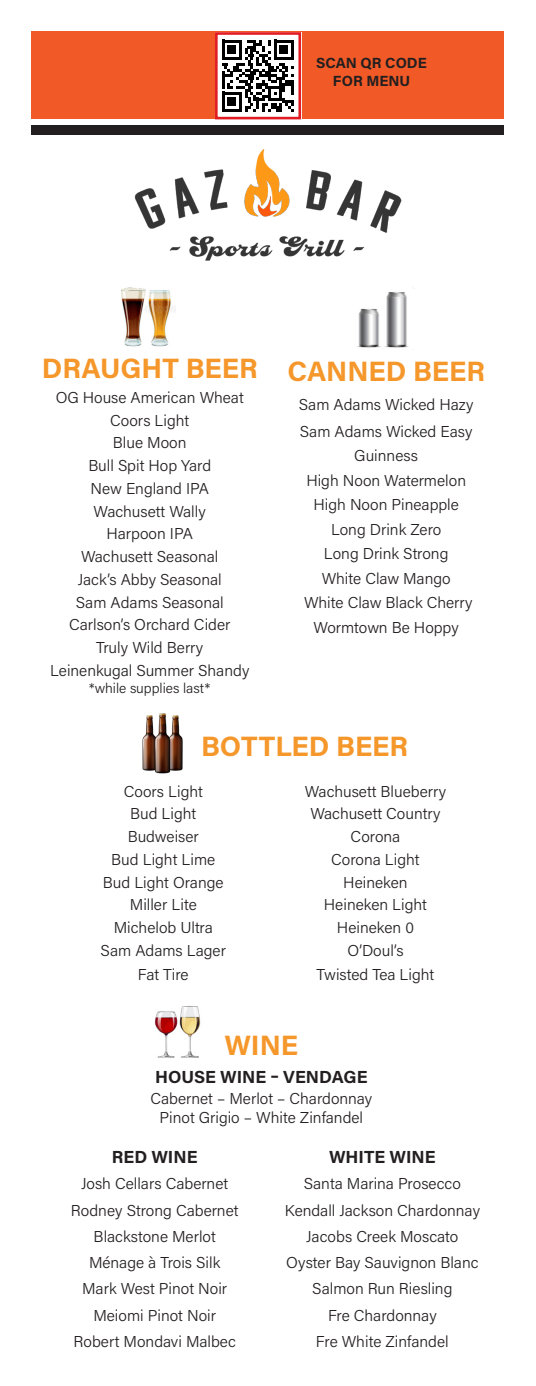
<style>
.page{position:relative;width:536px;height:1386px;background:#fff}
.page>*{position:absolute;margin:0;border:0;box-sizing:border-box;transform-origin:0 0}
.t1{font:700 28px "Acumin Pro";letter-spacing:-.005em;color:#f5972a}
.t2{font:700 17.5px "Acumin Pro";color:#231f20}
.t3{font:300 15.75px/18.9px "Acumin Pro";color:#231f20;text-align:center}
.t4{font:700 14.7px "Acumin Pro";color:#231f20}
.t5{font:300 14px "Acumin Pro";color:#231f20}
</style>
<div class="page">
<img style="left:142px;top:713px;width:41px;height:60px">
<img style="left:122px;top:287px;width:53px;height:60px">
<img style="left:357px;top:292px;width:52px;height:56px">
<img style="left:155px;top:1006px;width:46px;height:52px">
<div style="left:32px;top:32px;width:472px;height:87px;background:#f15a26"></div>
<div style="left:32px;top:125px;width:472px;height:10px;background:#231f20"></div>
<svg style="left:219px;top:36px;width:78px;height:79px;background:#8c8c8c"></svg>
<div style="left:215px;top:32px;width:86px;height:87px;border:3px solid #e11c23"></div>
<img style="left:134px;top:149px;width:268px;height:112px">
<p class="t4" style="left:316px;top:52px;width:112px">SCAN QR CODE</p>
<p class="t4" style="left:333px;top:71px;width:79px">FOR MENU</p>
<p class="t1" style="left:42px;top:349px;width:217px">DRAUGHT BEER</p>
<p class="t3" style="left:56px;top:387px;width:189px">OG House American Wheat</p>
<p class="t3" style="left:110px;top:410px;width:81px">Coors Light</p>
<p class="t3" style="left:113px;top:433px;width:75px">Blue Moon</p>
<p class="t3" style="left:88px;top:456px;width:124px">Bull Spit Hop Yard</p>
<p class="t3" style="left:90px;top:478px;width:120px">New England IPA</p>
<p class="t3" style="left:94px;top:501px;width:114px">Wachusett Wally</p>
<p class="t3" style="left:106px;top:524px;width:88px">Harpoon IPA</p>
<p class="t3" style="left:81px;top:547px;width:139px">Wachusett Seasonal</p>
<p class="t3" style="left:78px;top:569px;width:145px">Jack’s Abby Seasonal</p>
<p class="t3" style="left:76px;top:592px;width:149px">Sam Adams Seasonal</p>
<p class="t3" style="left:69px;top:615px;width:163px">Carlson’s Orchard Cider</p>
<p class="t3" style="left:96px;top:638px;width:108px">Truly Wild Berry</p>
<p class="t3" style="left:50px;top:660px;width:201px">Leinenkugal Summer Shandy</p>
<p class="t5" style="left:89px;top:679px;width:122px">*while supplies last*</p>
<p class="t1" style="left:287px;top:351px;width:199px">CANNED BEER</p>
<p class="t3" style="left:299px;top:395px;width:176px">Sam Adams Wicked Hazy</p>
<p class="t3" style="left:300px;top:421px;width:174px">Sam Adams Wicked Easy</p>
<p class="t3" style="left:354px;top:445px;width:65px">Guinness</p>
<p class="t3" style="left:306px;top:470px;width:161px">High Noon Watermelon</p>
<p class="t3" style="left:313px;top:494px;width:147px">High Noon Pineapple</p>
<p class="t3" style="left:331px;top:519px;width:112px">Long Drink Zero</p>
<p class="t3" style="left:324px;top:543px;width:126px">Long Drink Strong</p>
<p class="t3" style="left:321px;top:568px;width:130px">White Claw Mango</p>
<p class="t3" style="left:304px;top:592px;width:170px">White Claw Black Cherry</p>
<p class="t3" style="left:313px;top:617px;width:147px">Wormtown Be Hoppy</p>
<p class="t1" style="left:201px;top:727px;width:208px">BOTTLED BEER</p>
<p class="t3" style="left:124px;top:781px;width:81px">Coors Light</p>
<p class="t3" style="left:130px;top:804px;width:68px">Bud Light</p>
<p class="t3" style="left:128px;top:827px;width:73px">Budweiser</p>
<p class="t3" style="left:111px;top:849px;width:105px">Bud Light Lime</p>
<p class="t3" style="left:103px;top:872px;width:122px">Bud Light Orange</p>
<p class="t3" style="left:130px;top:895px;width:68px">Miller Lite</p>
<p class="t3" style="left:114px;top:918px;width:101px">Michelob Ultra</p>
<p class="t3" style="left:101px;top:940px;width:127px">Sam Adams Lager</p>
<p class="t3" style="left:138px;top:965px;width:52px">Fat Tire</p>
<p class="t3" style="left:305px;top:781px;width:143px">Wachusett Blueberry</p>
<p class="t3" style="left:310px;top:804px;width:131px">Wachusett Country</p>
<p class="t3" style="left:350px;top:827px;width:51px">Corona</p>
<p class="t3" style="left:331px;top:849px;width:90px">Corona Light</p>
<p class="t3" style="left:343px;top:872px;width:66px">Heineken</p>
<p class="t3" style="left:324px;top:895px;width:105px">Heineken Light</p>
<p class="t3" style="left:337px;top:918px;width:78px">Heineken 0</p>
<p class="t3" style="left:347px;top:940px;width:58px">O’Doul’s</p>
<p class="t3" style="left:316px;top:965px;width:119px">Twisted Tea Light</p>
<p class="t1" style="left:224px;top:1025px;width:75px">WINE</p>
<p class="t2" style="left:155px;top:1065px;width:214px">HOUSE WINE – VENDAGE</p>
<p class="t3" style="left:150px;top:1088px;width:223px">Cabernet – Merlot – Chardonnay<br>Pinot Grigio – White Zinfandel</p>
<p class="t2" style="left:112px;top:1145px;width:87px">RED WINE</p>
<p class="t3" style="left:81px;top:1174px;width:149px">Josh Cellars Cabernet</p>
<p class="t3" style="left:71px;top:1200px;width:169px">Rodney Strong Cabernet</p>
<p class="t3" style="left:94px;top:1226px;width:124px">Blackstone Merlot</p>
<p class="t3" style="left:89px;top:1253px;width:133px">Ménage à Trois Silk</p>
<p class="t3" style="left:82px;top:1279px;width:146px">Mark West Pinot Noir</p>
<p class="t3" style="left:93px;top:1305px;width:124px">Meiomi Pinot Noir</p>
<p class="t3" style="left:73px;top:1331px;width:164px">Robert Mondavi Malbec</p>
<p class="t2" style="left:329px;top:1145px;width:108px">WHITE WINE</p>
<p class="t3" style="left:304px;top:1174px;width:159px">Santa Marina Prosecco</p>
<p class="t3" style="left:284px;top:1200px;width:197px">Kendall Jackson Chardonnay</p>
<p class="t3" style="left:306px;top:1226px;width:153px">Jacobs Creek Moscato</p>
<p class="t3" style="left:286px;top:1253px;width:194px">Oyster Bay Sauvignon Blanc</p>
<p class="t3" style="left:312px;top:1279px;width:142px">Salmon Run Riesling</p>
<p class="t3" style="left:328px;top:1305px;width:110px">Fre Chardonnay</p>
<p class="t3" style="left:316px;top:1331px;width:134px">Fre White Zinfandel</p>
</div>
